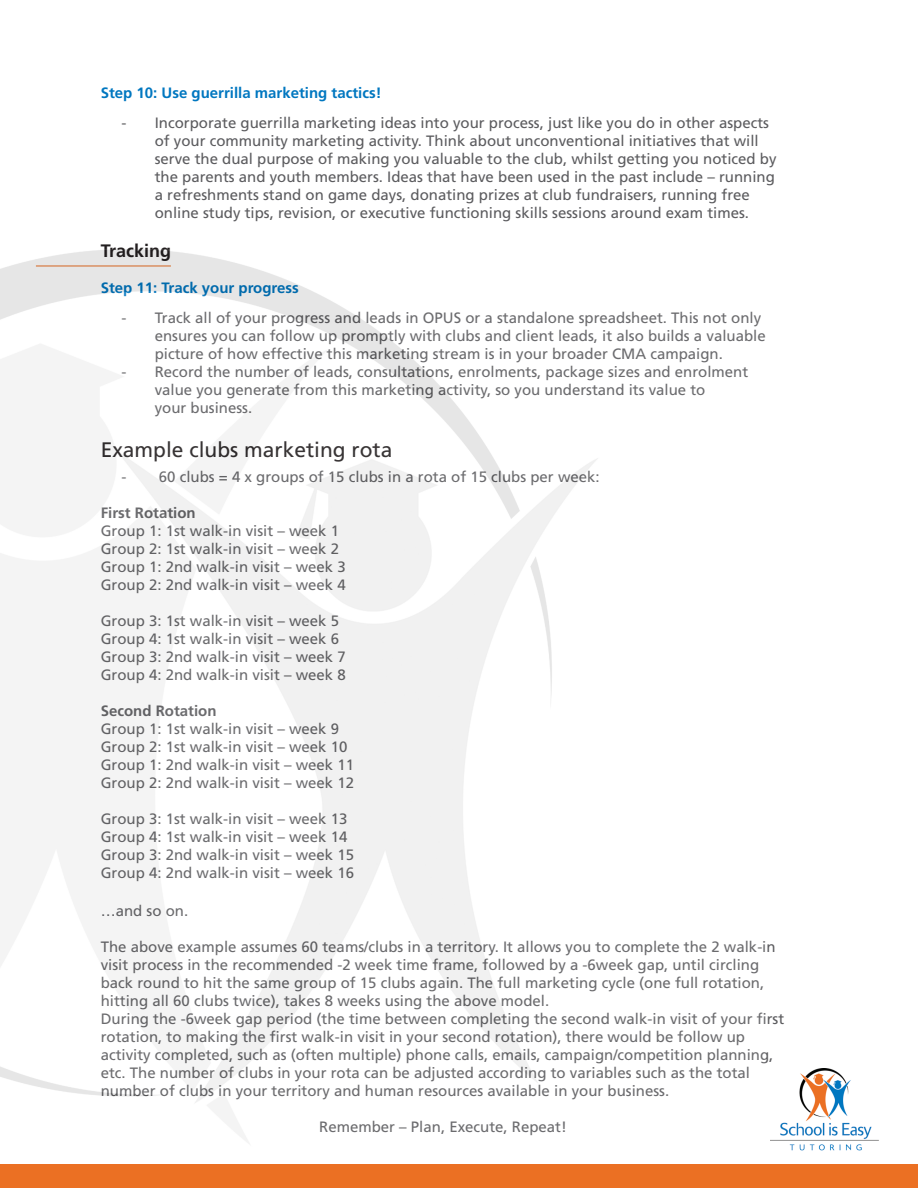
<style>
.page{position:relative;width:918px;height:1188px;background:#fff}
.page>*{position:absolute;margin:0;border:0;box-sizing:border-box;transform-origin:0 0}
.t1{font:21px "Frutiger LT Std";color:#231f20}
.t2{font:700 18px "Frutiger LT Std";color:#231f20}
.t3{font:15px/18px "Frutiger LT Std";color:#5c5c5f}
.t4{font:700 15px "Frutiger LT Std";color:#0077c0}
.t5{font:700 15px "Frutiger LT Std";color:#5c5c5f}
.t6{font:700 15px "Frutiger LT Std";color:#0076bf}
</style>
<div class="page">
<img style="left:771px;top:1069px;width:108px;height:82px">
<div style="left:0;top:1164px;width:918px;height:24px;background:#eb7023"></div>
<p class="t4" style="left:101px;top:84px;width:282px">Step 10: Use guerrilla marketing tactics!</p>
<p class="t3" style="left:155px;top:114px;width:616px">Incorporate guerrilla marketing ideas into your process, just like you do in other aspects</p>
<p class="t3" style="left:122px;top:114px;width:6px">-</p>
<p class="t3" style="left:155px;top:132px;width:623px">of your community marketing activity. Think about unconventional initiatives that will serve the dual purpose of making you valuable to the club, whilst getting you noticed by the parents and youth members. Ideas that have been used in the past include – running a refreshments stand on game days, donating prizes at club fundraisers, running free online study tips, revision, or executive functioning skills sessions around exam times.</p>
<p class="t2" style="left:101px;top:241px;width:72px">Tracking</p>
<p class="t6" style="left:101px;top:279px;width:200px">Step 11: Track your progress</p>
<p class="t3" style="left:155px;top:309px;width:608px">Track all of your progress and leads in OPUS or a standalone spreadsheet. This not only</p>
<p class="t3" style="left:122px;top:309px;width:6px">-</p>
<p class="t3" style="left:122px;top:363px;width:6px">-</p>
<p class="t3" style="left:155px;top:327px;width:612px">ensures you can follow up promptly with clubs and client leads it, also builds a valuable</p>
<p class="t3" style="left:155px;top:345px;width:570px">picture of how effective this marketing stream is in your broader CMA campaign.</p>
<p class="t3" style="left:155px;top:363px;width:595px">Record the number of leads, consultations, enrolments, package sizes and enrolment</p>
<p class="t3" style="left:155px;top:381px;width:552px">value you generate from this marketing activity, so you understand its value to your business.</p>
<p class="t1" style="left:101px;top:437px;width:293px">Example clubs marketing rota</p>
<p class="t3" style="left:159px;top:468px;width:442px">60 clubs = x4 groups of 15 clubs in a rota of 15 clubs per week:</p>
<p class="t3" style="left:122px;top:468px;width:6px">-</p>
<p class="t5" style="left:101px;top:504px;width:97px">First Rotation</p>
<p class="t3" style="left:101px;top:522px;width:240px">Group 1: 1st walk-in visit – week 1</p>
<p class="t3" style="left:101px;top:540px;width:240px">Group 2: 1st walk-in visit – week 2</p>
<p class="t3" style="left:101px;top:558px;width:247px">Group 1: 2nd walk-in visit – week 3</p>
<p class="t3" style="left:101px;top:576px;width:247px">Group 2: 2nd walk-in visit – week 4</p>
<p class="t3" style="left:101px;top:612px;width:240px">Group 3: 1st walk-in visit – week 5</p>
<p class="t3" style="left:101px;top:630px;width:240px">Group 4: 1st walk-in visit – week 6</p>
<p class="t3" style="left:101px;top:648px;width:247px">Group 3: 2nd walk-in visit – week 7</p>
<p class="t3" style="left:101px;top:666px;width:247px">Group 4: 2nd walk-in visit – week 8</p>
<p class="t5" style="left:101px;top:702px;width:117px">Second Rotation</p>
<p class="t3" style="left:101px;top:720px;width:240px">Group 1: 1st walk-in visit – week 9</p>
<p class="t3" style="left:101px;top:738px;width:248px">Group 2: 1st walk-in visit – week 10</p>
<p class="t3" style="left:101px;top:756px;width:255px">Group 1: 2nd walk-in visit – week 11</p>
<p class="t3" style="left:101px;top:774px;width:255px">Group 2: 2nd walk-in visit – week 12</p>
<p class="t3" style="left:101px;top:810px;width:248px">Group 3: 1st walk-in visit – week 13</p>
<p class="t3" style="left:101px;top:828px;width:248px">Group 4: 1st walk-in visit – week 14</p>
<p class="t3" style="left:101px;top:846px;width:255px">Group 3: 2nd walk-in visit – week 15</p>
<p class="t3" style="left:101px;top:864px;width:255px">Group 4: 2nd walk-in visit – week 16</p>
<p class="t3" style="left:101px;top:901px;width:89px">…and so on.</p>
<p class="t3" style="left:101px;top:937px;width:676px">The above example assumes 60 teams/clubs in a territory It. allows you to complete the 2 walk-in</p>
<p class="t3" style="left:101px;top:955px;width:665px">visit process in the recommended -2 week time frame, followed by a -6week gap, until circling back round to hit the same group of 15 clubs again. The full marketing cycle (one full rotation, hitting all 60 clubs twice ,) takes 8 weeks using the above model.</p>
<p class="t3" style="left:101px;top:1009px;width:685px">During the -6week gap period (the time between completing the second walk-in visit of your first</p>
<p class="t3" style="left:101px;top:1027px;width:674px">rotation, to making the first walk-in visit in your second rotation ,) there would be follow up activity completed, such as (often multiple) phone calls, emails, campaign/competition planning, etc. The number of clubs in your rota can be adjusted according to variables such as the total number of clubs in your territory and human resources available in your business.</p>
<p class="t3" style="left:319px;top:1117px;width:249px">Remember – Plan, Execute, Repeat!</p>
</div>
